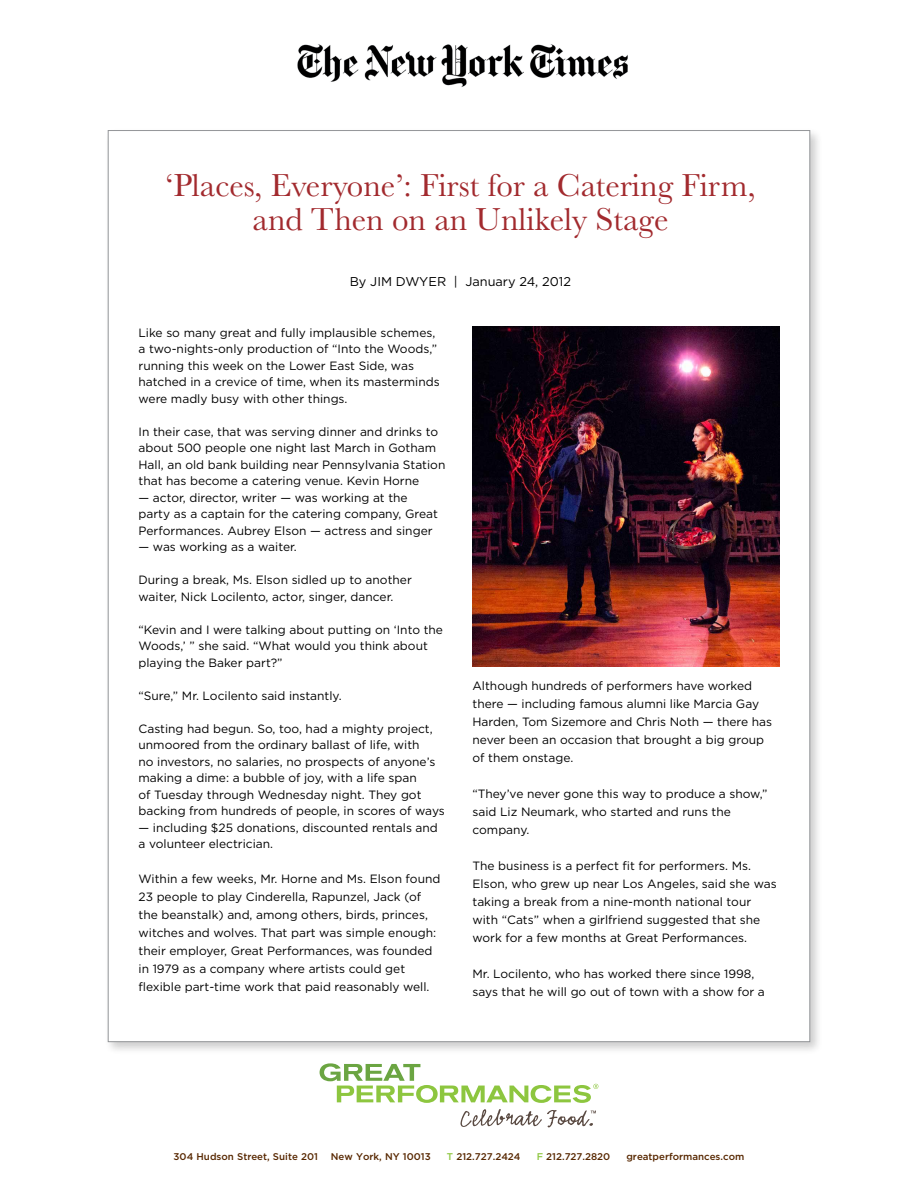
<style>
.page{position:relative;width:918px;height:1188px;background:#fff}
.page>*{position:absolute;margin:0;border:0;box-sizing:border-box;transform-origin:0 0}
.t1{font:33px/34.5px "Baskerville";color:#a22a2e;text-align:center}
.t2{font:12.75px "Gotham";color:#000}
.t3{font:12px/16.5px "Gotham";color:#000}
.t4{font:500 9.75px "Gotham";color:#572700}
.s1{color:#8dc63f}
</style>
<div class="page">
<svg style="left:320px;top:1063px;width:278px;height:40px"></svg>
<svg style="left:460px;top:1109px;width:136px;height:18px"></svg>
<div style="left:104px;top:127px;width:719px;height:928px;background:#000;opacity:.2"></div>
<div style="left:108px;top:130px;width:702px;height:912px;background:#fff;border:1px solid #939598"></div>
<img style="left:297px;top:44px;width:331px;height:43px">
<img style="left:472px;top:327px;width:307px;height:339px">
<h1 class="t1" style="left:165px;top:168px;width:592px">‘Places, Everyone’: First for a Catering Firm, and Then on an Unlikely Stage</h1>
<p class="t2" style="left:350px;top:274px;width:223px">By JIM DWYER | January 24, 2012</p>
<p class="t3" style="left:139px;top:324px;width:303px">Like so many great and fully implausible schemes, a two-nights-only production of “Into the Woods,” running this week on the Lower East Side, was hatched in a crevice of time, when its masterminds were madly busy with other things.</p>
<p class="t3" style="left:139px;top:423px;width:308px">In their case, that was serving dinner and drinks to about 500 people one night last March in Gotham Hall, an old bank building near Pennsylvania Station that has become a catering venue. Kevin Horne</p>
<p class="t3" style="left:139px;top:489px;width:301px">— actor, director, writer — was working at the party as a captain for the catering company, Great<br>Performances. Aubrey Elson — actress and singer</p>
<p class="t3" style="left:139px;top:538px;width:160px">— was working as a waiter.</p>
<p class="t3" style="left:139px;top:571px;width:275px">During a break, Ms. Elson sidled up to another waiter, Nick Locilento, actor, singer, dancer.</p>
<p class="t3" style="left:139px;top:621px;width:306px">“Kevin and I were talking about putting on ‘Into the<br>Woods,’ ” she said. “What would you think about playing the Baker part?”</p>
<p class="t3" style="left:139px;top:687px;width:205px">“Sure,” Mr. Locilento said instantly.</p>
<p class="t3" style="left:139px;top:720px;width:308px">Casting had begun. So, too, had a mighty project, unmoored from the ordinary ballast of life, with<br>no investors, no salaries, no prospects of anyone’s making a dime: a bubble of joy, with a life span<br>of Tuesday through Wednesday night. They got backing from hundreds of people, in scores of ways</p>
<p class="t3" style="left:139px;top:819px;width:301px">— including $25 donations, discounted rentals and a volunteer electrician.</p>
<p class="t3" style="left:139px;top:869px;width:303px;line-height:18px">Within a few weeks, Mr. Horne and Ms. Elson found 23 people to play Cinderella, Rapunzel, Jack (of the beanstalk) and, among others, birds, princes, witches and wolves. That part was simple enough: their employer, Great Performances, was founded in 1979 as a company where artists could get flexible part-time work that paid reasonably well.</p>
<p class="t3" style="left:472px;top:676px;width:301px;line-height:18px">Although hundreds of performers have worked there — including famous alumni like Marcia Gay Harden, Tom Sizemore and Chris Noth — there has never been an occasion that brought a big group of them onstage.</p>
<p class="t3" style="left:472px;top:784px;width:297px;line-height:18px">“They’ve never gone this way to produce a show,” said Liz Neumark, who started and runs the company.</p>
<p class="t3" style="left:472px;top:856px;width:306px;line-height:18px">The business is a perfect fit for performers. Ms.<br>Elson, who grew up near Los Angeles, said she was taking a break from a nine-month national tour with “Cats” when a girlfriend suggested that she work for a few months at Great Performances.</p>
<p class="t3" style="left:472px;top:964px;width:294px;line-height:18px">Mr. Locilento, who has worked there since 1998, says that he will go out of town with a show for a</p>
<p class="t4" style="left:174px;top:1151px;width:146px">304 Hudson Street, Suite 201</p>
<p class="t4" style="left:331px;top:1151px;width:101px">New York, NY 10013</p>
<p class="t4" style="left:447px;top:1151px;width:75px"><span class="s1">T</span> 212.727.2424</p>
<p class="t4" style="left:537px;top:1151px;width:75px"><span class="s1">F</span> 212.727.2820</p>
<p class="t4" style="left:626px;top:1151px;width:119px">greatperformances.com</p>
</div>
